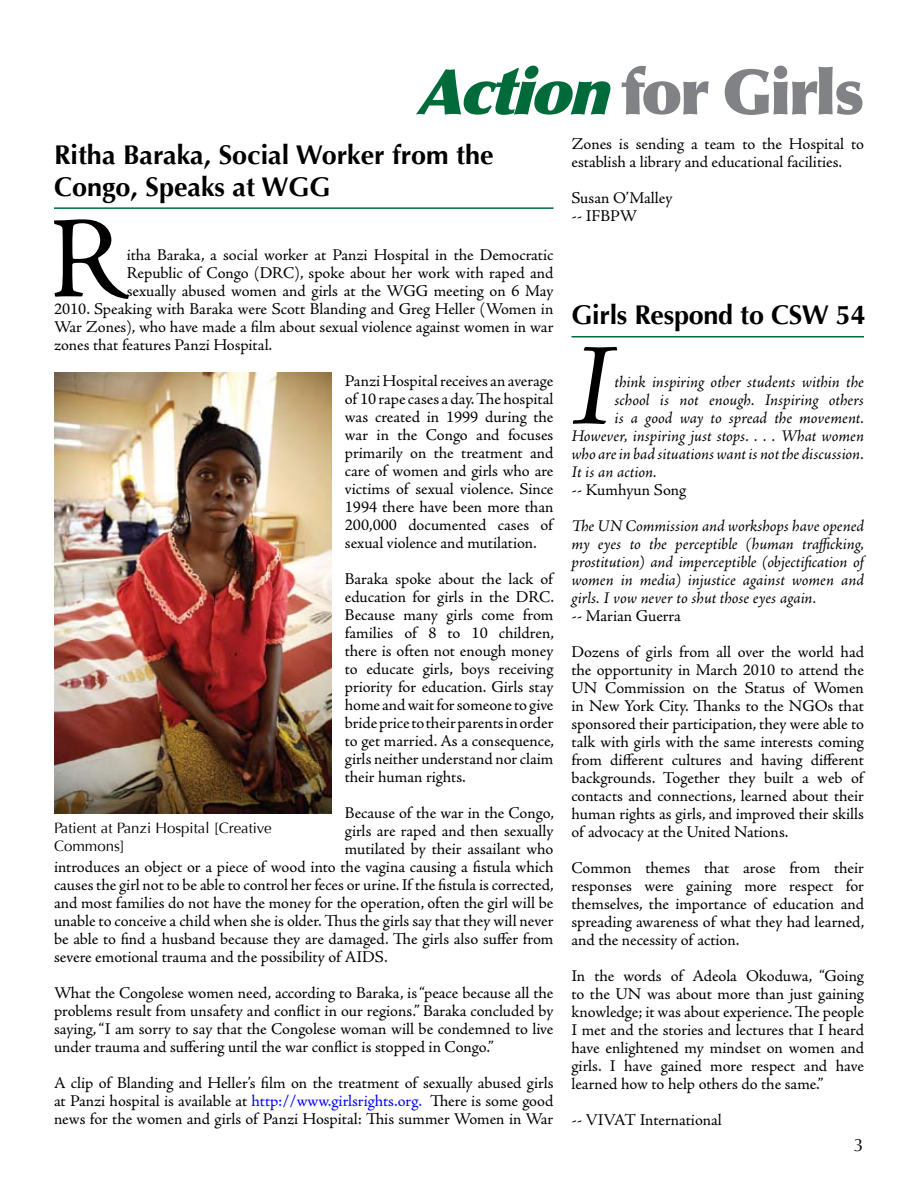
<style>
.page{position:relative;width:918px;height:1188px;background:#fff}
.page>*{position:absolute;margin:0;border:0;box-sizing:border-box;transform-origin:0 0}
.t1{font:italic 118.8px "Adobe Jenson Pro";color:#000}
.t2{font:117.15px "Adobe Jenson Pro";color:#000}
.t3{font:900 63px "Optima";letter-spacing:-.04em;color:#808285}
.t4{font:700 27px/32.4px "Optima";color:#000}
.t5{font:18px "Optima";color:#000}
.t6{font:16.5px/18px "Adobe Jenson Pro";letter-spacing:-.005em;color:#000;text-align:justify}
.t7{font:italic 16.5px/18px "Adobe Jenson Pro";letter-spacing:-.005em;color:#000;text-align:justify}
.t8{font:15px/18px "Optima";color:#000}
.s1{font-style:italic;color:#006b3a}
.s2{color:#00f}
</style>
<div class="page">
<img style="left:54px;top:373px;width:277px;height:441px">
<hr style="left:54px;top:207px;width:500px;height:2px;background:#006b3a">
<hr style="left:572px;top:336px;width:292px;height:2px;background:#006b3a">
<h3 class="t3" style="left:416px;top:54px;width:449px"><span class="s1">Action</span>for Girls</h3>
<h3 class="t4" style="left:54px;top:139px;width:441px">Ritha Baraka, Social Worker from the<br>Congo, Speaks at WGG</h3>
<h2 class="t2" style="left:49px;top:193px;width:79px">R</h2>
<p class="t6" style="left:127px;top:247px;width:428px">itha Baraka, a social worker at Panzi Hospital in the Democratic</p>
<p class="t6" style="left:127px;top:265px;width:428px">Republic of Congo (DRC), spoke about her work with raped and</p>
<p class="t6" style="left:127px;top:283px;width:428px">sexually abused women and girls at the WGG meeting on 6 May</p>
<p class="t6" style="left:54px;top:301px;width:501px">2010. Speaking with Baraka were Scott Blanding and Greg Heller (Women in</p>
<p class="t6" style="left:54px;top:319px;width:501px">War Zones), who have made a film about sexual violence against women in war</p>
<p class="t6" style="left:54px;top:337px;width:220px">zones that features Panzi Hospital.</p>
<p class="t6" style="left:345px;top:373px;width:210px">Panzi Hospital receives an average of 10 rape cases a day. The hospital was created in 1999 during the war in the Congo and focuses primarily on the treatment and care of women and girls who are victims of sexual violence. Since 1994 there have been more than 200,000 documented cases of sexual violence and mutilation.</p>
<p class="t6" style="left:345px;top:571px;width:211px">Baraka spoke about the lack of education for girls in the DRC.<br>Because many girls come from families of 8 to 10 children, there is often not enough money to educate girls, boys receiving priority for education. Girls stay home and wait for someone to give bride price to their parents in order to get married. As a consequence, girls neither understand nor claim their human rights.</p>
<p class="t6" style="left:345px;top:805px;width:211px">Because of the war in the Congo,</p>
<p class="t6" style="left:345px;top:823px;width:210px">girls are raped and then sexually</p>
<p class="t6" style="left:345px;top:841px;width:210px">mutilated by their assailant who</p>
<p class="t6" style="left:54px;top:859px;width:501px">introduces an object or a piece of wood into the vagina causing a fistula which</p>
<p class="t6" style="left:54px;top:877px;width:501px">causes the girl not to be able to control her feces or urine. If the fistula is corrected,</p>
<p class="t6" style="left:54px;top:895px;width:501px">and most families do not have the money for the operation, often the girl will be</p>
<p class="t6" style="left:54px;top:913px;width:501px">unable to conceive a child when she is older. Thus the girls say that they will never</p>
<p class="t6" style="left:54px;top:931px;width:501px">be able to find a husband because they are damaged. The girls also suffer from</p>
<p class="t6" style="left:54px;top:949px;width:335px">severe emotional trauma and the possibility of AIDS.</p>
<p class="t6" style="left:54px;top:985px;width:501px">What the Congolese women need, according to Baraka, is “peace because all the problems result from unsafety and conflict in our regions.” Baraka concluded by saying, “I am sorry to say that the Congolese woman will be condemned to live under trauma and suffering until the war conflict is stopped in Congo.”</p>
<p class="t6" style="left:54px;top:1075px;width:501px">A clip of Blanding and Heller’s film on the treatment of sexually abused girls at Panzi hospital is available at <span class="s2">http://www.girlsrights.org.</span> There is some good news for the women and girls of Panzi Hospital: This summer Women in War</p>
<p class="t8" style="left:54px;top:819px;width:219px">Patient at Panzi Hospital [Creative<br>Commons]</p>
<p class="t6" style="left:572px;top:135px;width:294px">Zones is sending a team to the Hospital to establish a library and educational facilities.</p>
<p class="t6" style="left:572px;top:189px;width:103px">Susan O’Malley -- IFBPW</p>
<h3 class="t4" style="left:572px;top:299px;width:296px">Girls Respond to CSW 54</h3>
<h1 class="t1" style="left:572px;top:319px;width:45px">I</h1>
<p class="t7" style="left:615px;top:374px;width:251px">think inspiring other students within the</p>
<p class="t7" style="left:615px;top:392px;width:251px">school is not enough. Inspiring others</p>
<p class="t7" style="left:615px;top:410px;width:251px">is a good way to spread the movement.</p>
<p class="t7" style="left:571px;top:428px;width:294px">However, inspiring just stops. . . . What women</p>
<p class="t7" style="left:571px;top:446px;width:294px">who are in bad situations want is not the discussion.</p>
<p class="t7" style="left:571px;top:464px;width:87px">It is an action.</p>
<p class="t6" style="left:571px;top:481px;width:116px">-- Kumhyun Song</p>
<p class="t7" style="left:571px;top:518px;width:294px">The UN Commission and workshops have opened my eyes to the perceptible (human trafficking, prostitution) and imperceptible (objectification of women in media) injustice against women and girls. I vow never to shut those eyes again.</p>
<p class="t6" style="left:571px;top:598px;width:294px;line-height:36px">-- Marian Guerra<br>Dozens of girls from all over the world had</p>
<p class="t6" style="left:571px;top:661px;width:294px">the opportunity in March 2010 to attend the UN Commission on the Status of Women in New York City. Thanks to the NGOs that sponsored their participation, they were able to talk with girls with the same interests coming from different cultures and having different backgrounds. Together they built a web of contacts and connections, learned about their human rights as girls, and improved their skills of advocacy at the United Nations.</p>
<p class="t6" style="left:571px;top:860px;width:295px">Common themes that arose from their responses were gaining more respect for themselves, the importance of education and spreading awareness of what they had learned, and the necessity of action.</p>
<p class="t6" style="left:572px;top:967px;width:294px">In the words of Adeola Okoduwa, “Going to the UN was about more than just gaining knowledge; it was about experience. The people I met and the stories and lectures that I heard have enlightened my mindset on women and girls. I have gained more respect and have learned how to help others do the same.”</p>
<p class="t6" style="left:572px;top:1111px;width:152px">-- VIVAT International</p>
<p class="t5" style="left:854px;top:1134px;width:12px">3</p>
</div>
